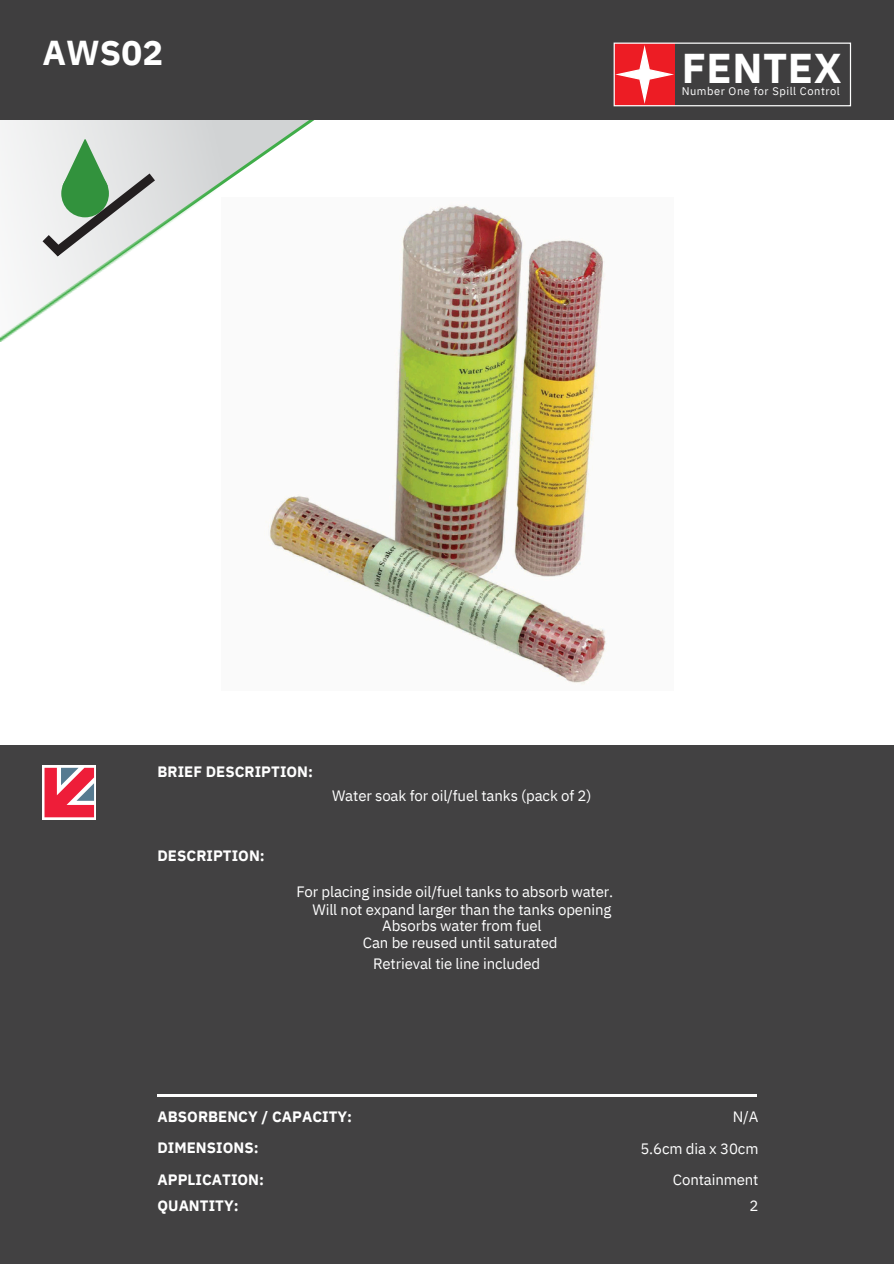
<style>
.page{position:relative;width:894px;height:1264px;background:#fff}
.page>*{position:absolute;margin:0;border:0;box-sizing:border-box;transform-origin:0 0}
.t1{font:700 41.55px "IBM Plex Sans";letter-spacing:.015em;color:#fff}
.t2{font:700 34.5px "IBM Plex Sans";letter-spacing:.005em;color:#fff}
.t3{font:15px/16.8px "IBM Plex Sans";letter-spacing:-.01em;color:#fff;text-align:center}
.t4{font:700 15px/31.5px "IBM Plex Sans";letter-spacing:.005em;color:#fff}
.t5{font:11.1px "IBM Plex Sans";letter-spacing:.05em;color:#fff}
</style>
<div class="page">
<svg style="left:231px;top:119px;width:127px;height:60px"></svg>
<img style="left:0;top:119px;width:231px;height:222px">
<svg style="left:43px;top:139px;width:112px;height:117px"></svg>
<div style="left:0;top:746px;width:893px;height:517px;background:#424142"></div>
<div style="left:43px;top:765px;width:53px;height:54px;background:linear-gradient(to right,#f9b5be,#f9b5be)"></div>
<svg style="left:44px;top:767px;width:50px;height:50px"></svg>
<hr style="left:157px;top:1094px;width:598px;height:2px;background:#fff">
<div style="left:0;top:0;width:893px;height:119px;background:#3f3e3f"></div>
<svg style="left:613px;top:43px;width:237px;height:63px"></svg>
<img style="left:221px;top:197px;width:386px;height:488px">
<h2 class="t2" style="left:43px;top:29px;width:122px">AWS02</h2>
<h1 class="t1" style="left:681px;top:40px;width:161px">FENTEX</h1>
<p class="t5" style="left:681px;top:84px;width:159px">Number One for Spill Control</p>
<p class="t4" style="left:157px;top:755px;width:157px">BRIEF DESCRIPTION:</p>
<p class="t4" style="left:157px;top:839px;width:109px">DESCRIPTION:</p>
<h3 class="t3" style="left:332px;top:787px;width:261px">Water soak for oil/fuel tanks (pack of 2)</h3>
<h2 class="t3" style="left:296px;top:882px;width:318px">For placing inside oil/fuel tanks to absorb water.</h2>
<h3 class="t3" style="left:312px;top:900px;width:300px">Will not expand larger than the tanks opening<br>Absorbs water from fuel<br>Can be reused until saturated</h3>
<h3 class="t3" style="left:373px;top:954px;width:168px">Retrieval tie line included</h3>
<p class="t4" style="left:157px;top:1100px;width:196px">ABSORBENCY / CAPACITY:<br>DIMENSIONS:<br>APPLICATION:</p>
<p class="t4" style="left:157px;top:1189px;width:83px">QUANTITY:</p>
<h3 class="t3" style="left:640px;top:1100px;width:119px;line-height:31.5px;text-align:right">N/A<br>5.6cm dia x 30cm<br>Containment</h3>
<h3 class="t3" style="left:749px;top:1196px;width:10px">2</h3>
</div>
